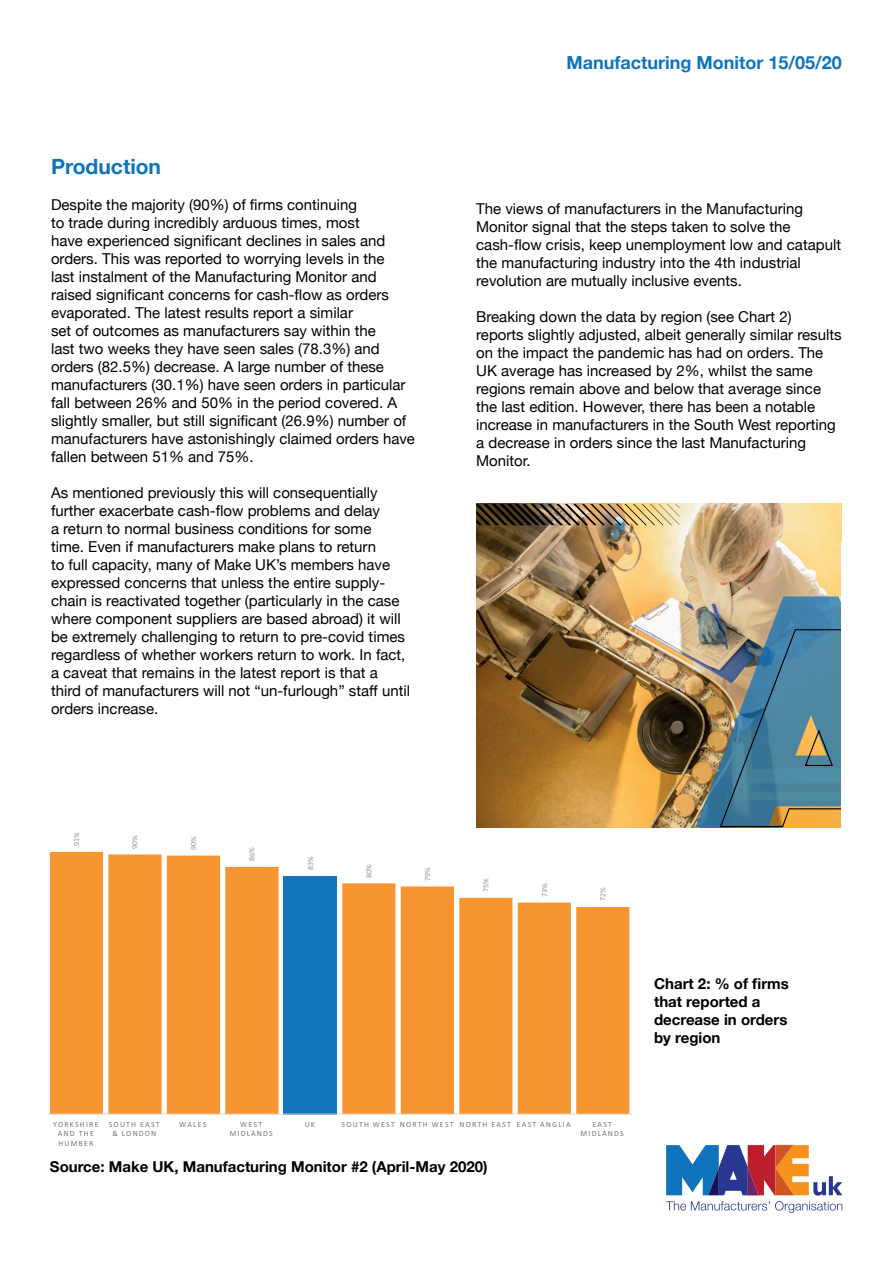
<style>
.page{position:relative;width:893px;height:1263px;background:#fff}
.page>*{position:absolute;margin:0;border:0;box-sizing:border-box;transform-origin:0 0}
.t1{font:700 21px "Helvetica Neue";color:#1074bc}
.t2{font:700 18px "Helvetica Neue";color:#1074bc}
.t3{font:15px/18px "Helvetica Neue";color:#000001}
.t4{font:700 15px/18px "Helvetica Neue";color:#000001}
.t5{font:7.95px/9.6px "Calibri";letter-spacing:.15em;color:#76787b;text-align:center}
.t6{font:7.95px "Calibri";color:#939598}
</style>
<div class="page">
<svg style="left:50px;top:852px;width:579px;height:262px;fill:#f79530"></svg>
<hr style="left:47px;top:1114px;width:585px;height:1px;background:#dcdddf">
<svg style="left:666px;top:1201px;width:176px;height:12px"></svg>
<svg style="left:666px;top:1145px;width:176px;height:50px"></svg>
<img style="left:476px;top:504px;width:366px;height:323px">
<img style="left:696px;top:596px;width:146px;height:231px">
<svg style="left:719px;top:629px;width:123px;height:199px;background:#5f838c"></svg>
<img style="left:476px;top:504px;width:203px;height:21px">
<h1 class="t1" style="left:51px;top:150px;width:112px">Production</h1>
<p class="t3" style="left:51px;top:196px;width:365px">Despite the majority (90%) of firms continuing<br>to trade during incredibly arduous times, most<br>have experienced significant declines in sales and orders. This was reported to worrying levels in the<br>last instalment of the Manufacturing Monitor and raised significant concerns for cash-flow as orders evaporated. The latest results report a similar<br>set of outcomes as manufacturers say within the<br>last two weeks they have seen sales (78.3%) and orders (82.5%) decrease. A large number of these manufacturers (30.1%) have seen orders in particular fall between 26% and 50% in the period covered. A slightly smaller, but still significant (26.9%) number of manufacturers have astonishingly claimed orders have fallen between 51% and 75%.</p>
<p class="t3" style="left:51px;top:484px;width:361px">As mentioned previously this will consequentially further exacerbate cash-flow problems and delay<br>a return to normal business conditions for some<br>time. Even if manufacturers make plans to return<br>to full capacity, many of Make UK’s members have expressed concerns that unless the entire supply&shy;chain is reactivated together (particularly in the case where component suppliers are based abroad) it will be extremely challenging to return to pre-covid times regardless of whether workers return to work. In fact, a caveat that remains in the latest report is that a third of manufacturers will not “un-furlough” staff until orders increase.</p>
<p class="t2" style="left:567px;top:48px;width:277px">Manufacturing Monitor 15/05/20</p>
<p class="t3" style="left:476px;top:201px;width:366px">The views of manufacturers in the Manufacturing Monitor signal that the steps taken to solve the cash-flow crisis, keep unemployment low and catapult the manufacturing industry into the 4th industrial revolution are mutually inclusive events.</p>
<p class="t3" style="left:476px;top:309px;width:367px">Breaking down the data by region (see Chart 2) reports slightly adjusted, albeit generally similar results on the impact the pandemic has had on orders. The UK average has increased by 2%, whilst the same regions remain above and below that average since the last edition. However, there has been a notable increase in manufacturers in the South West reporting a decrease in orders since the last Manufacturing Monitor.</p>
<p class="t6" style="left:71px;top:846px;width:15px;rotate:-90deg">91%</p>
<p class="t6" style="left:130px;top:849px;width:15px;rotate:-90deg">90%</p>
<p class="t6" style="left:188px;top:850px;width:15px;rotate:-90deg">90%</p>
<p class="t6" style="left:247px;top:861px;width:15px;rotate:-90deg">86%</p>
<p class="t6" style="left:305px;top:870px;width:15px;rotate:-90deg">83%</p>
<p class="t6" style="left:364px;top:877px;width:15px;rotate:-90deg">80%</p>
<p class="t6" style="left:422px;top:881px;width:15px;rotate:-90deg">79%</p>
<p class="t6" style="left:481px;top:892px;width:15px;rotate:-90deg">75%</p>
<p class="t6" style="left:539px;top:897px;width:15px;rotate:-90deg">73%</p>
<p class="t6" style="left:598px;top:901px;width:15px;rotate:-90deg">72%</p>
<p class="t4" style="left:654px;top:975px;width:136px">Chart 2: % of firms that reported a decrease in orders by region</p>
<p class="t5" style="left:53px;top:1119px;width:47px">YORKSHIRE<br>AND THE<br>HUMBER</p>
<p class="t5" style="left:109px;top:1119px;width:52px">SOUTH EAST &amp; LONDON</p>
<p class="t5" style="left:179px;top:1119px;width:29px">WALES</p>
<p class="t5" style="left:230px;top:1119px;width:45px">WEST<br>MIDLANDS</p>
<p class="t5" style="left:305px;top:1119px;width:12px">UK</p>
<p class="t5" style="left:342px;top:1119px;width:230px">SOUTH WEST NORTH WEST NORTH EAST EAST ANGLIA</p>
<p class="t5" style="left:581px;top:1119px;width:45px">EAST<br>MIDLANDS</p>
<p class="t4" style="left:50px;top:1158px;width:439px">Source: Make UK, Manufacturing Monitor #2 (April-May 2020)</p>
</div>
